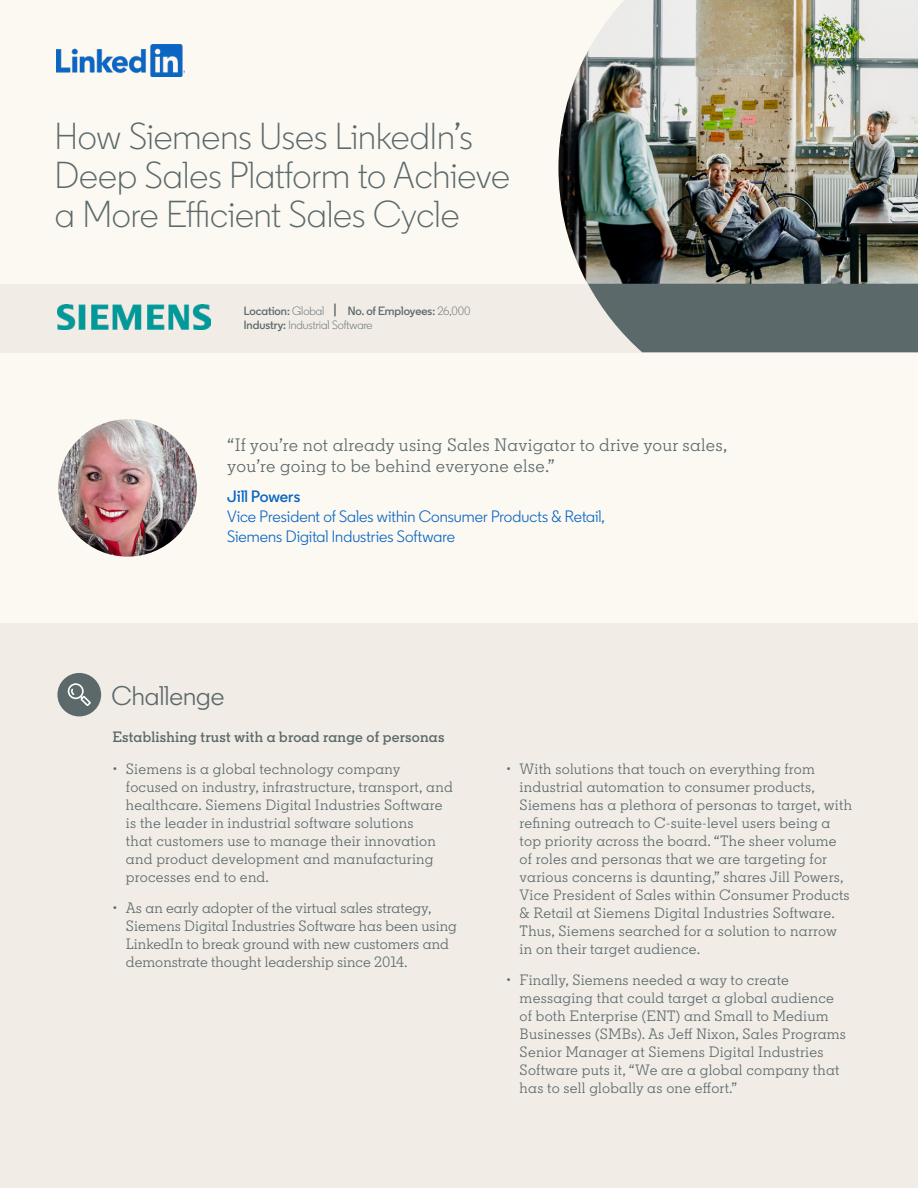
<style>
.page{position:relative;width:918px;height:1188px;background:#fcf9f3}
.page>*{position:absolute;margin:0;border:0;box-sizing:border-box;transform-origin:0 0}
.t1{font:300 37.5px/39px "Community";color:#5b696b}
.t2{font:27px "Community";color:#5b696b}
.t3{font:18px/21px "Community Slab";letter-spacing:.015em;color:#5b696b}
.t4{font:16.5px/20px "Community";color:#0a66c2}
.t5{font:600 16.5px "Community";letter-spacing:.005em;color:#0a66c2}
.t6{font:15px/18px "Community Slab";letter-spacing:.015em;color:#5b696b}
.t7{font:600 15px "Community Slab";letter-spacing:.015em;color:#5b696b}
.t8{font:600 12px/14.4px "Community";color:#5b696b}
.s1{font-weight:300}
.s2{font-size:15px}
</style>
<div class="page">
<div style="left:0;top:624px;width:918px;height:564px;background:#f1ece6"></div>
<img style="left:558px;top:0;width:360px;height:284px">
<div style="left:0;top:284px;width:918px;height:68px;background:#f1ece6"></div>
<svg style="left:588px;top:284px;width:330px;height:68px;background:#667374"></svg>
<div style="left:57px;top:673px;width:44px;height:43px;background:#5b696b;border-radius:50%"></div>
<svg style="left:68px;top:683px;width:23px;height:23px"></svg>
<img style="left:58px;top:419px;width:139px;height:138px">
<img style="left:57px;top:305px;width:154px;height:24px">
<img style="left:57px;top:45px;width:128px;height:31px">
<h1 class="t1" style="left:55px;top:117px;width:457px">How Siemens Uses LinkedIn’s<br>Deep Sales Platform to Achieve a More Efficient Sales Cycle</h1>
<p class="t8" style="left:244px;top:303px;width:228px">Location: <span class="s1">Global</span> <span class="s2">|</span> No. of Employees: <span class="s1">26,000<br></span>Industry: <span class="s1">Industrial Software</span></p>
<p class="t3" style="left:227px;top:434px;width:502px">“If you’re not already using Sales Navigator to drive your sales, you’re going to be behind everyone else.”</p>
<p class="t5" style="left:227px;top:486px;width:74px">Jill Powers</p>
<p class="t4" style="left:227px;top:506px;width:379px">Vice President of Sales within Consumer Products &amp; Retail,<br>Siemens Digital Industries Software</p>
<h2 class="t2" style="left:112px;top:679px;width:114px">Challenge</h2>
<p class="t7" style="left:112px;top:728px;width:334px">Establishing trust with a broad range of personas</p>
<p class="t6" style="left:126px;top:759px;width:328px;text-indent:-14px">• Siemens is a global technology company focused on industry, infrastructure, transport, and healthcare. Siemens Digital Industries Software is the leader in industrial software solutions<br>that customers use to manage their innovation and product development and manufacturing processes end to end.</p>
<p class="t6" style="left:126px;top:899px;width:332px;text-indent:-14px">• As an early adopter of the virtual sales strategy, Siemens Digital Industries Software has been using LinkedIn to break ground with new customers and demonstrate thought leadership since 2014.</p>
<p class="t6" style="left:520px;top:760px;width:334px;text-indent:-14px">• With solutions that touch on everything from industrial automation to consumer products, Siemens has a plethora of personas to target, with refining outreach to C-suite-level users being a top priority across the board. “The sheer volume of roles and personas that we are targeting for various concerns is daunting,” shares Jill Powers, Vice President of Sales within Consumer Products &amp; Retail at Siemens Digital Industries Software.<br>Thus, Siemens searched for a solution to narrow in on their target audience.</p>
<p class="t6" style="left:520px;top:971px;width:328px;text-indent:-14px">• Finally, Siemens needed a way to create messaging that could target a global audience of both Enterprise (ENT) and Small to Medium Businesses (SMBs). As Jeff Nixon, Sales Programs Senior Manager at Siemens Digital Industries Software puts it, “We are a global company that has to sell globally as one effort.”</p>
</div>
